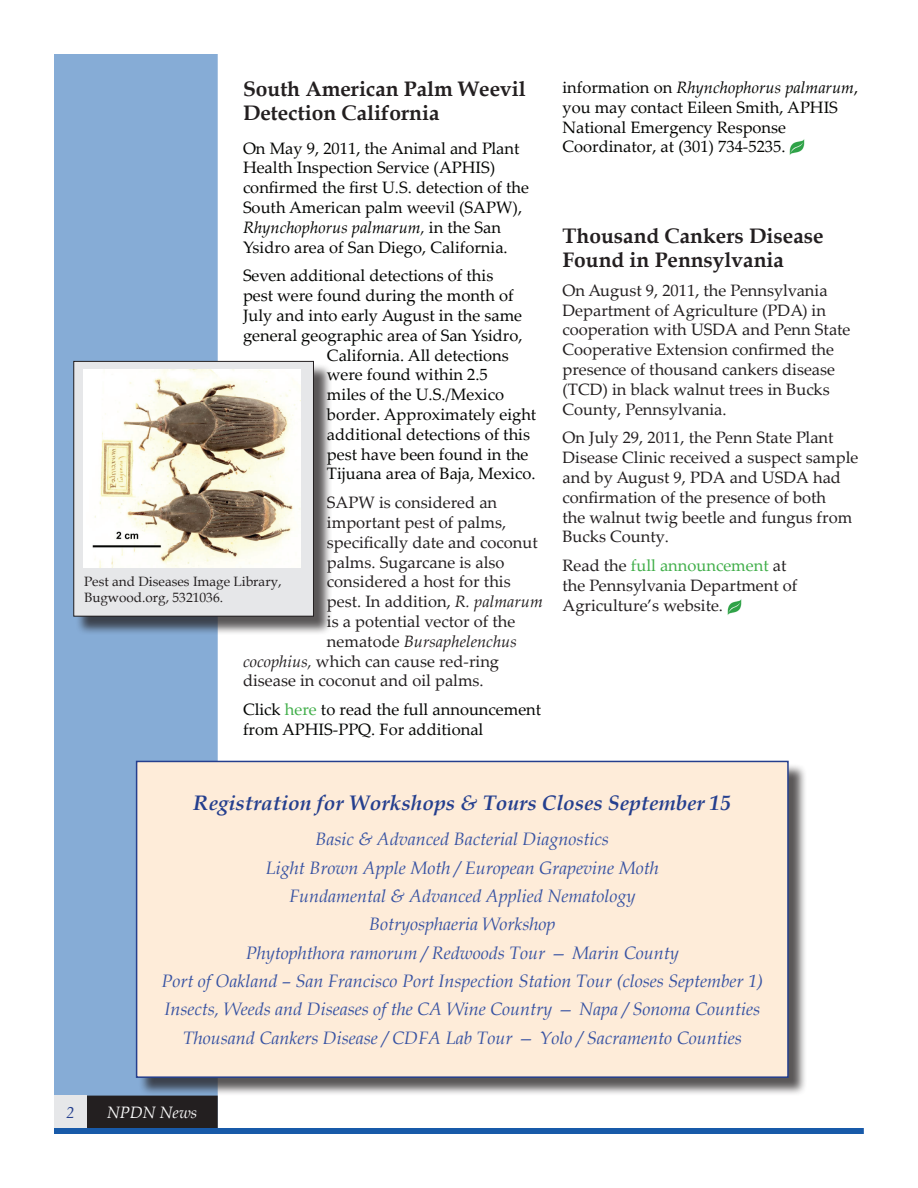
<style>
.page{position:relative;width:918px;height:1188px;background:#fff}
.page>*{position:absolute;margin:0;border:0;box-sizing:border-box;transform-origin:0 0}
.t1{font:700 21px/24px "Book Antiqua";color:#231f20}
.t2{font:italic 700 21px "Book Antiqua";color:#253f8e}
.t3{font:italic 18px/28.3px "Book Antiqua";color:#3853a3;text-align:center}
.t4{font:16.5px/19.8px "Palatino Linotype";color:#231f20}
.t5{font:16.5px/19.8px "Palatino Linotype";color:#040503}
.t6{font:italic 16.5px "Palatino Linotype";color:#231f20}
.t7{font:italic 16.5px "Palatino Linotype";color:#fafafa}
.t8{font:italic 16.5px "Palatino Linotype";color:#253f8e}
.t9{font:13.5px/16.2px "Book Antiqua";color:#231f20}
.s1{font-style:italic}
.s2{font-style:normal}
.s3{color:#40ae49}
</style>
<div class="page">
<div style="left:54px;top:54px;width:164px;height:1074px;background:#86acd6"></div>
<div style="left:54px;top:1128px;width:810px;height:6px;background:#185aa9"></div>
<div style="left:55px;top:1096px;width:162px;height:31px;background:#231f20"></div>
<div style="left:54px;top:1096px;width:164px;height:32px;border:2px solid #231f20"></div>
<div style="left:54px;top:1096px;width:33px;height:32px;background:#e6e7e9"></div>
<div style="left:138px;top:763px;width:669px;height:334px;background:#231f20;opacity:.75"></div>
<div style="left:137px;top:761px;width:651px;height:316px;background:#feecd9"></div>
<div style="left:136px;top:761px;width:653px;height:317px;border:2px solid #253f8e"></div>
<img style="left:790px;top:139px;width:14px;height:16px">
<img style="left:727px;top:599px;width:15px;height:16px">
<div style="left:76px;top:363px;width:257px;height:272px;background:#231f20;opacity:.75"></div>
<div style="left:74px;top:361px;width:239px;height:255px;background:#e6e7e9"></div>
<div style="left:73px;top:361px;width:241px;height:256px;border:1px solid #231f20"></div>
<img style="left:84px;top:370px;width:217px;height:198px">
<p class="t1" style="left:243px;top:77px;width:284px">South American Palm Weevil<br>Detection California</p>
<p class="t5" style="left:243px;top:137px;width:288px">On May 9, 2011, the Animal and Plant Health Inspection Service (APHIS) confirmed the first U.S. detection of the South American palm weevil (SAPW), <span class="s1">Rhynchophorus palmarum,</span> in the San Ysidro area of San Diego, California.</p>
<p class="t5" style="left:243px;top:265px;width:252px">Seven additional detections of this</p>
<p class="t5" style="left:243px;top:285px;width:272px">pest were found during the month of</p>
<p class="t5" style="left:243px;top:305px;width:281px">July and into early August in the same</p>
<p class="t5" style="left:243px;top:325px;width:281px">general geographic area of San Ysidro,</p>
<p class="t5" style="left:327px;top:344px;width:183px">California. All detections</p>
<p class="t5" style="left:327px;top:364px;width:162px">were found within 2.5</p>
<p class="t5" style="left:327px;top:384px;width:179px">miles of the U.S./Mexico</p>
<p class="t5" style="left:327px;top:404px;width:211px">border. Approximately eight</p>
<p class="t5" style="left:327px;top:424px;width:205px">additional detections of this</p>
<p class="t5" style="left:327px;top:443px;width:203px">pest have been found in the</p>
<p class="t5" style="left:327px;top:463px;width:210px">Tijuana area of Baja, Mexico.</p>
<p class="t4" style="left:327px;top:492px;width:172px">SAPW is considered an</p>
<p class="t4" style="left:327px;top:512px;width:181px">important pest of palms,</p>
<p class="t4" style="left:327px;top:532px;width:212px">specifically date and coconut</p>
<p class="t4" style="left:327px;top:551px;width:179px">palms. Sugarcane is also</p>
<p class="t4" style="left:327px;top:571px;width:185px">considered a host for this</p>
<p class="t4" style="left:327px;top:591px;width:218px">pest. In addition, <span class="s1">R. palmarum</span></p>
<p class="t4" style="left:327px;top:611px;width:190px">is a potential vector of the</p>
<p class="t6" style="left:327px;top:629px;width:191px"><span class="s2">nematode</span> Bursaphelenchus</p>
<p class="t4" style="left:243px;top:650px;width:258px"><span class="s1">cocophius,</span> which can cause red-ring</p>
<p class="t4" style="left:243px;top:670px;width:242px">disease in coconut and oil palms.</p>
<p class="t5" style="left:243px;top:699px;width:300px">Click <span class="s3">here</span> to read the full announcement from APHIS-PPQ. For additional</p>
<p class="t9" style="left:84px;top:573px;width:199px">Pest and Diseases Image Library,<br>Bugwood.org, 5321036.</p>
<p class="t5" style="left:563px;top:77px;width:297px">information on <span class="s1">Rhynchophorus palmarum</span>, you may contact Eileen Smith, APHIS National Emergency Response Coordinator, at (301) 734-5235.</p>
<p class="t1" style="left:562px;top:224px;width:263px">Thousand Cankers Disease<br>Found in Pennsylvania</p>
<p class="t4" style="left:562px;top:280px;width:290px">On August 9, 2011, the Pennsylvania Department of Agriculture (PDA) in cooperation with USDA and Penn State Cooperative Extension confirmed the presence of thousand cankers disease (TCD) in black walnut trees in Bucks County, Pennsylvania.</p>
<p class="t4" style="left:562px;top:427px;width:297px">On July 29, 2011, the Penn State Plant<br>Disease Clinic received a suspect sample and by August 9, PDA and USDA had confirmation of the presence of both<br>the walnut twig beetle and fungus from<br>Bucks County.</p>
<p class="t4" style="left:562px;top:555px;width:236px">Read the <span class="s3">full announcement</span> at the Pennsylvania Department of<br>Agriculture’s website.</p>
<p class="t2" style="left:194px;top:789px;width:539px">Registration for Workshops &amp; Tours Closes September 15</p>
<p class="t3" style="left:161px;top:825px;width:603px">Basic &amp; Advanced Bacterial Diagnostics<br>Light Brown Apple Moth / European Grapevine Moth<br>Fundamental &amp; Advanced Applied Nematology<br>Botryosphaeria Workshop<br>Phytophthora ramorum / Redwoods Tour — Marin County<br>Port of Oakland – San Francisco Port Inspection Station Tour (closes September 1)<br>Insects, Weeds and Diseases of the CA Wine Country — Napa / Sonoma Counties Thousand Cankers Disease / CDFA Lab Tour — Yolo / Sacramento Counties</p>
<p class="t8" style="left:66px;top:1100px;width:10px">2</p>
<p class="t7" style="left:107px;top:1100px;width:92px">NPDN News</p>
</div>
